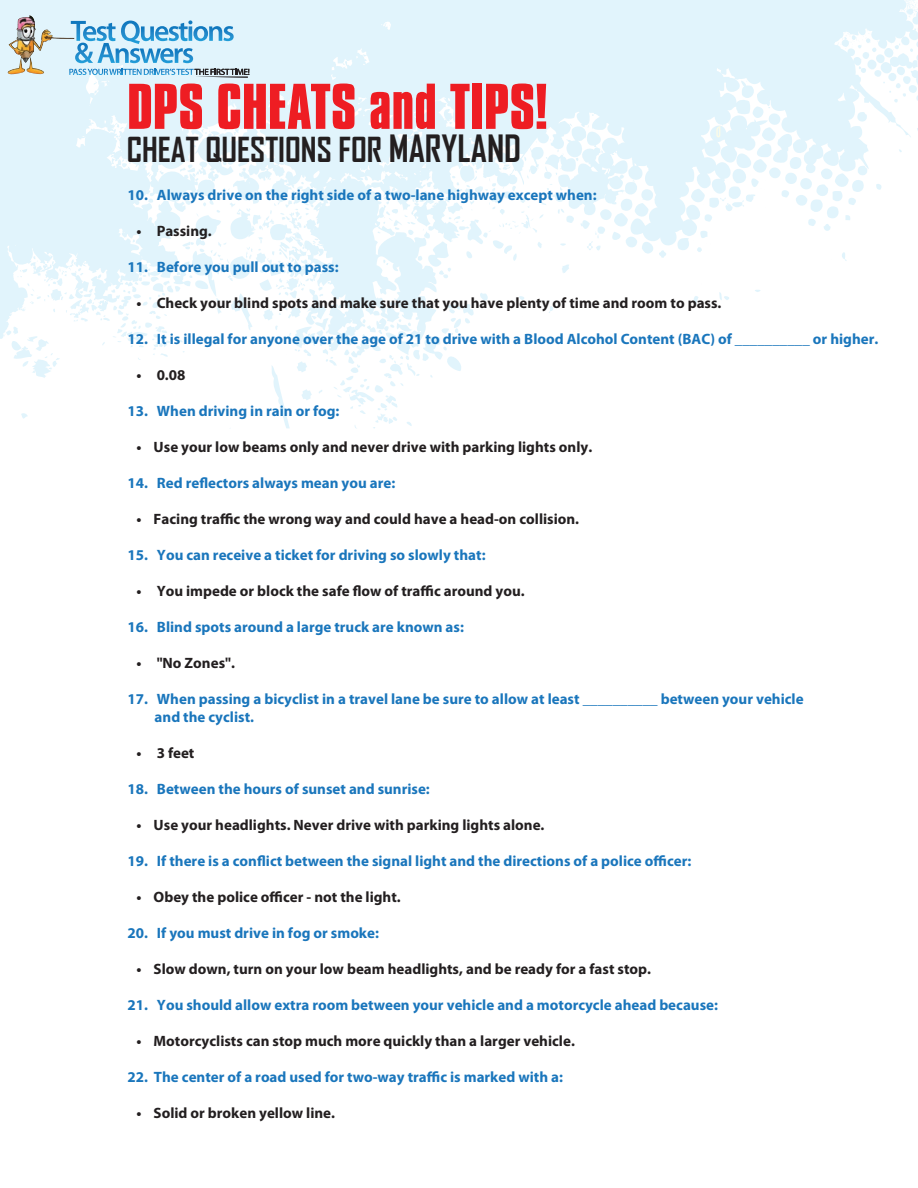
<style>
.page{position:relative;width:918px;height:1188px;background:#fff}
.page>*{position:absolute;margin:0;border:0;box-sizing:border-box;transform-origin:0 0}
.t1{font:700 55.5px "Compacta BT";color:#ee1d23}
.t2{font:700 33px "Agency FB";color:#231f20}
.t3{font:700 15px/18px "Myriad Pro";color:#1a76bc}
.t4{font:700 15px "Myriad Pro";color:#231f20}
.s1{font-size:36px}
</style>
<div class="page">
<svg style="left:0;top:0;width:918px;height:428px"></svg>
<svg style="left:71px;top:20px;width:163px;height:43px;background:#9fcfea"></svg>
<svg style="left:69px;top:69px;width:180px;height:9px;background:#9cbed1"></svg>
<img style="left:8px;top:15px;width:21px;height:59px">
<svg style="left:715px;top:125px;width:6px;height:14px"></svg>
<p class="t1" style="left:127px;top:73px;width:422px">DPS CHEATS and TIPS!</p>
<p class="t2" style="left:127px;top:129px;width:396px">CHEAT QUESTIONS FOR <span class="s1">MARYLAND</span></p>
<p class="t3" style="left:127px;top:185px;width:471px">10. Always drive on the right side of a two-lane highway except when:</p>
<p class="t4" style="left:136px;top:221px;width:77px">• Passing.</p>
<p class="t3" style="left:127px;top:257px;width:213px">11. Before you pull out to pass:</p>
<p class="t4" style="left:136px;top:293px;width:587px">• Check your blind spots and make sure that you have plenty of time and room to pass.</p>
<p class="t3" style="left:127px;top:329px;width:752px">12. It is illegal for anyone over the age of 21 to drive with a Blood Alcohol Content (BAC) of __________ or higher.</p>
<p class="t4" style="left:136px;top:365px;width:51px">• 0.08</p>
<p class="t3" style="left:127px;top:401px;width:214px">13. When driving in rain or fog:</p>
<p class="t4" style="left:136px;top:437px;width:457px">• Use your low beams only and never drive with parking lights only.</p>
<p class="t3" style="left:127px;top:473px;width:269px">14. Red reflectors always mean you are:</p>
<p class="t4" style="left:136px;top:509px;width:444px">• Facing traffic the wrong way and could have a head-on collision.</p>
<p class="t3" style="left:127px;top:545px;width:360px">15. You can receive a ticket for driving so slowly that:</p>
<p class="t4" style="left:136px;top:581px;width:390px">• You impede or block the safe flow of traffic around you.</p>
<p class="t3" style="left:127px;top:617px;width:338px">16. Blind spots around a large truck are known as:</p>
<p class="t4" style="left:136px;top:653px;width:100px">• "No Zones".</p>
<p class="t3" style="left:155px;top:689px;width:651px;text-indent:-27px">17. When passing a bicyclist in a travel lane be sure to allow at least __________ between your vehicle and the cyclist.</p>
<p class="t4" style="left:136px;top:743px;width:60px">• 3 feet</p>
<p class="t3" style="left:127px;top:779px;width:304px">18. Between the hours of sunset and sunrise:</p>
<p class="t4" style="left:136px;top:815px;width:410px">• Use your headlights. Never drive with parking lights alone.</p>
<p class="t3" style="left:127px;top:851px;width:565px">19. If there is a conflict between the signal light and the directions of a police officer:</p>
<p class="t4" style="left:136px;top:887px;width:266px">• Obey the police officer - not the light.</p>
<p class="t3" style="left:127px;top:923px;width:253px">20. If you must drive in fog or smoke:</p>
<p class="t4" style="left:136px;top:959px;width:516px">• Slow down, turn on your low beam headlights, and be ready for a fast stop.</p>
<p class="t3" style="left:127px;top:995px;width:592px">21. You should allow extra room between your vehicle and a motorcycle ahead because:</p>
<p class="t4" style="left:136px;top:1031px;width:440px">• Motorcyclists can stop much more quickly than a larger vehicle.</p>
<p class="t3" style="left:127px;top:1067px;width:437px">22. The center of a road used for two-way traffic is marked with a:</p>
<p class="t4" style="left:136px;top:1103px;width:200px">• Solid or broken yellow line.</p>
</div>
